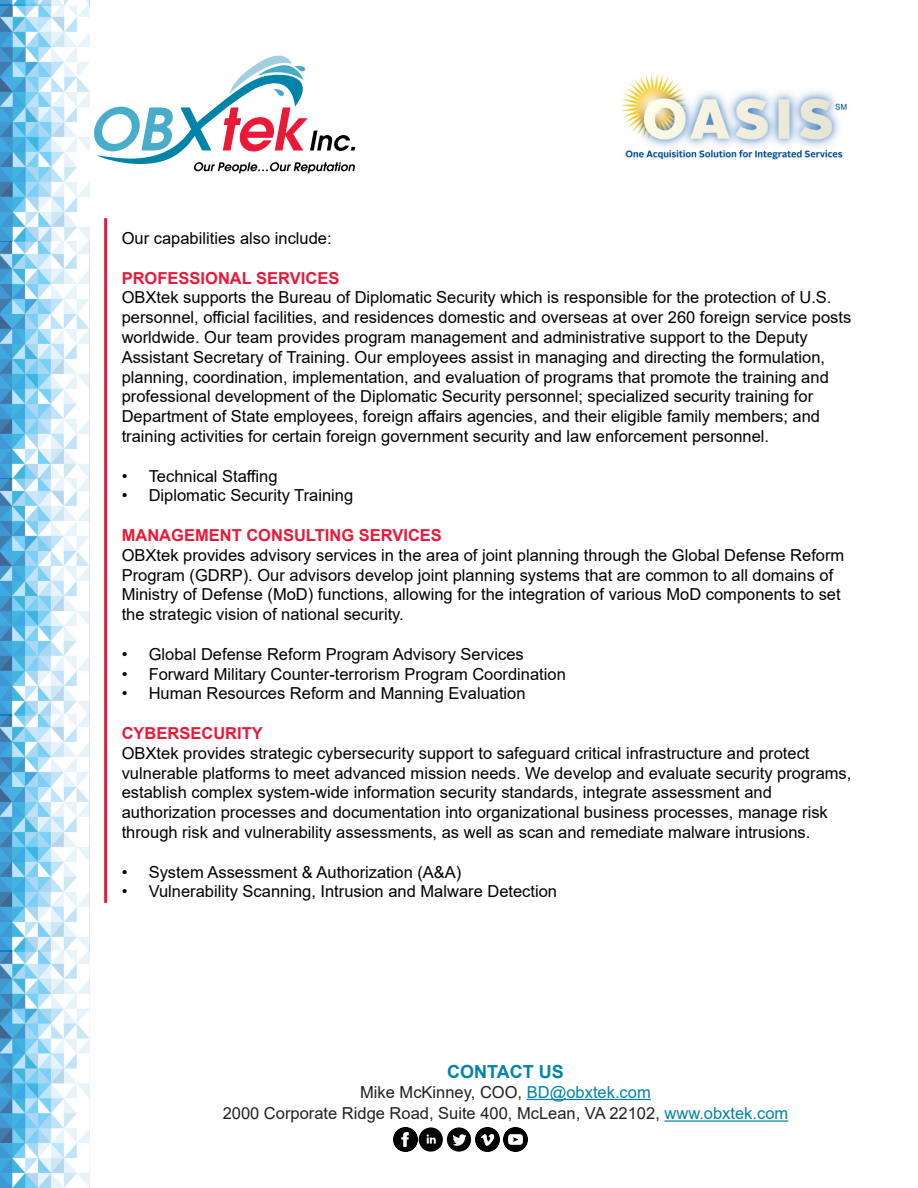
<style>
.page{position:relative;width:918px;height:1188px;background:#fff}
.page>*{position:absolute;margin:0;border:0;box-sizing:border-box;transform-origin:0 0}
.t1{font:700 18px "Arial";color:#0083a9}
.t2{font:16.5px/19.8px "Arial";color:#000}
.t3{font:16.5px "Arial";color:#231f20}
.t4{font:700 16.5px "Arial";color:#e91938}
.s1{color:#0083a9}
</style>
<div class="page">
<svg style="left:180px;top:56px;width:175px;height:117px"></svg>
<img style="left:621px;top:73px;width:226px;height:87px">
<img style="left:0;top:6px;width:180px;height:1182px">
<img style="left:0;top:0;width:90px;height:6px">
<hr style="left:104px;top:218px;width:3px;height:685px;background:#e91938">
<hr style="left:527px;top:1099px;width:124px;height:1px;background:#0083a9">
<hr style="left:665px;top:1120px;width:123px;height:2px;background:#0083a9">
<img style="left:393px;top:1127px;width:24px;height:25px">
<svg style="left:419px;top:1127px;width:52px;height:25px"></svg>
<img style="left:475px;top:1127px;width:24px;height:25px">
<img style="left:503px;top:1127px;width:25px;height:25px">
<p class="t2" style="left:122px;top:228px;width:211px">Our capabilities also include:</p>
<p class="t4" style="left:122px;top:266px;width:219px">PROFESSIONAL SERVICES</p>
<p class="t2" style="left:122px;top:288px;width:711px">OBXtek supports the Bureau of Diplomatic Security which is responsible for the protection of U.S.</p>
<p class="t2" style="left:122px;top:307px;width:731px">personnel, official facilities, and residences domestic and overseas at over 260 foreign service posts</p>
<p class="t2" style="left:122px;top:327px;width:687px">worldwide. Our team provides program management and administrative support to the Deputy</p>
<p class="t2" style="left:122px;top:347px;width:705px">Assistant Secretary of Training. Our employees assist in managing and directing the formulation,</p>
<p class="t2" style="left:122px;top:367px;width:709px">planning, coordination, implementation, and evaluation of programs that promote the training and</p>
<p class="t2" style="left:122px;top:387px;width:693px">professional development of the Diplomatic Security personnel; specialized security training for</p>
<p class="t2" style="left:122px;top:406px;width:700px">Department of State employees, foreign affairs agencies, and their eligible family members; and</p>
<p class="t2" style="left:122px;top:426px;width:649px">training activities for certain foreign government security and law enforcement personnel.</p>
<p class="t2" style="left:122px;top:466px;width:157px">• Technical Staffing</p>
<p class="t2" style="left:122px;top:486px;width:233px">• Diplomatic Security Training</p>
<p class="t4" style="left:122px;top:524px;width:322px">MANAGEMENT CONSULTING SERVICES</p>
<p class="t2" style="left:122px;top:545px;width:724px">OBXtek provides advisory services in the area of joint planning through the Global Defense Reform</p>
<p class="t2" style="left:122px;top:565px;width:713px">Program (GDRP). Our advisors develop joint planning systems that are common to all domains of</p>
<p class="t2" style="left:122px;top:585px;width:720px">Ministry of Defense (MoD) functions, allowing for the integration of various MoD components to set</p>
<p class="t2" style="left:122px;top:604px;width:284px">the strategic vision of national security.</p>
<p class="t2" style="left:122px;top:644px;width:404px">• Global Defense Reform Program Advisory Services</p>
<p class="t2" style="left:122px;top:664px;width:446px">• Forward Military Counter-terrorism Program Coordination</p>
<p class="t2" style="left:122px;top:684px;width:405px">• Human Resources Reform and Manning Evaluation</p>
<p class="t4" style="left:122px;top:722px;width:143px">CYBERSECURITY</p>
<p class="t2" style="left:122px;top:743px;width:689px">OBXtek provides strategic cybersecurity support to safeguard critical infrastructure and protect</p>
<p class="t2" style="left:122px;top:763px;width:731px">vulnerable platforms to meet advanced mission needs. We develop and evaluate security programs, establish complex system-wide information security standards, integrate assessment and</p>
<p class="t2" style="left:122px;top:802px;width:708px">authorization processes and documentation into organizational business processes, manage risk through risk and vulnerability assessments, as well as scan and remediate malware intrusions.</p>
<p class="t2" style="left:122px;top:862px;width:341px">• System Assessment &amp; Authorization (A&amp;A)</p>
<p class="t2" style="left:122px;top:882px;width:437px">• Vulnerability Scanning, Intrusion and Malware Detection</p>
<p class="t1" style="left:447px;top:1059px;width:118px">CONTACT US</p>
<p class="t3" style="left:360px;top:1081px;width:292px">Mike McKinney, COO, <span class="s1">BD@obxtek.com</span></p>
<p class="t3" style="left:223px;top:1102px;width:567px">2000 Corporate Ridge Road, Suite 400, McLean, VA 22102, <span class="s1">www.obxtek.com</span></p>
</div>
